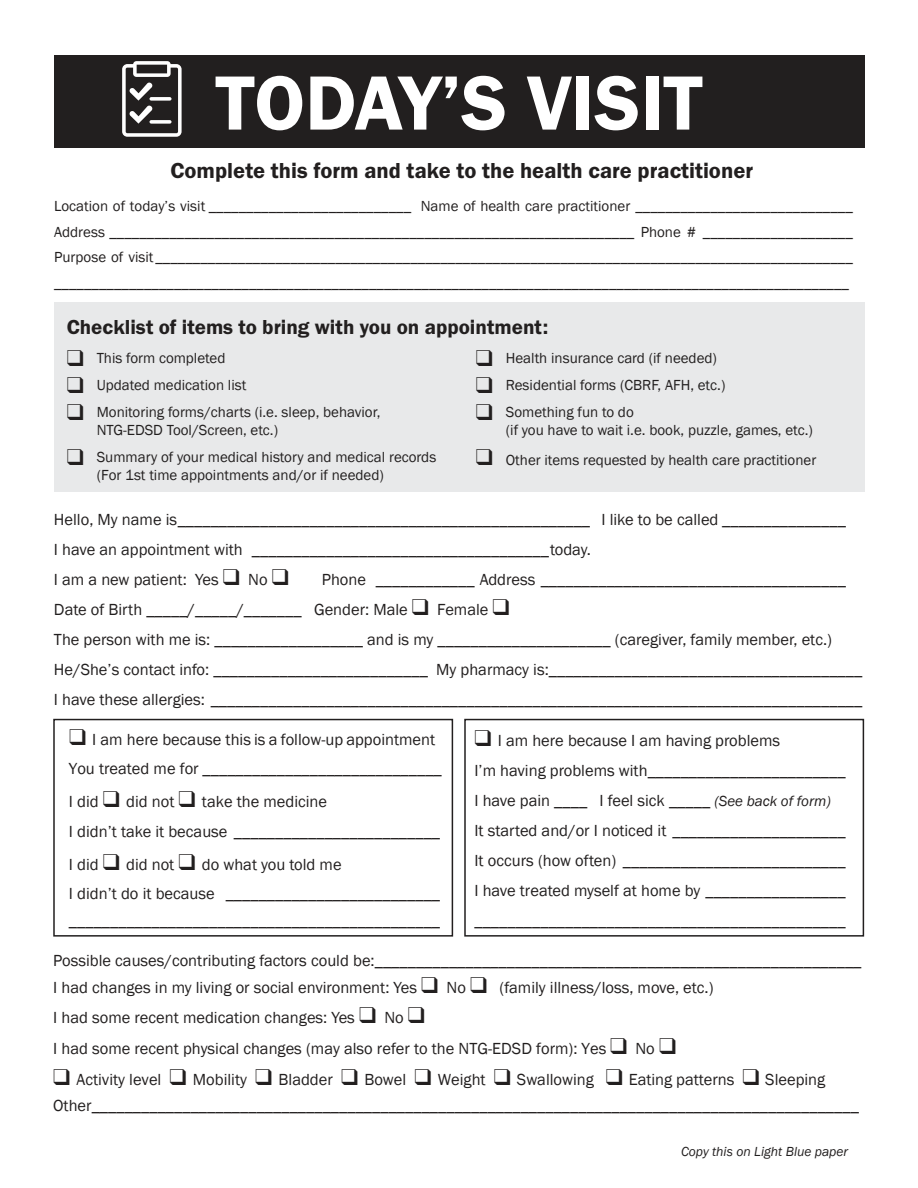
<style>
.page{position:relative;width:918px;height:1188px;background:#fff}
.page>*{position:absolute;margin:0;border:0;box-sizing:border-box;transform-origin:0 0}
.t1{font:600 79.5px "Franklin Gothic Itc T";color:#fff}
.t2{font:600 22.5px "Franklin Gothic Itc T";color:#221f1f}
.t3{font:600 21px "Franklin Gothic Itc T";color:#221f1f}
.t4{font:16.5px/30px "Franklin Gothic";color:#221f1f}
.t5{font:15px/25.5px "Franklin Gothic";color:#221f1f}
.t6{font:italic 13.5px "Franklin Gothic";color:#221f1f}
.s1{font-style:italic;font-size:15px}
</style>
<div class="page">
<div style="left:54px;top:55px;width:810px;height:93px;background:#221f1f"></div>
<div style="left:54px;top:303px;width:810px;height:189px;background:#e8e9ea"></div>
<svg style="left:122px;top:61px;width:60px;height:76px"></svg>
<svg style="left:150px;top:97px;width:22px;height:4px"></svg>
<div style="left:53px;top:719px;width:400px;height:218px;border:2px solid #221f1f"></div>
<div style="left:464px;top:719px;width:400px;height:218px;border:2px solid #221f1f"></div>
<h1 class="t1" style="left:216px;top:74px;width:488px">TODAY’S VISIT</h1>
<h2 class="t2" style="left:170px;top:162px;width:584px">Complete this form and take to the health care practitioner</h2>
<p class="t5" style="left:54px;top:195px;width:800px;text-align:justify">Location of today’s visit ___________________________ Name of health care practitioner _____________________________ Address ______________________________________________________________________ Phone # ____________________ Purpose of visit _____________________________________________________________________________________________ __________________________________________________________________________________________________________</p>
<p class="t3" style="left:67px;top:320px;width:483px">Checklist of items to bring with you on appointment:</p>
<p class="t5" style="left:67px;top:346px;width:160px">❑ This form completed</p>
<p class="t5" style="left:67px;top:373px;width:181px">❑ Updated medication list</p>
<p class="t5" style="left:97px;top:404px;width:285px;line-height:18px;text-indent:-30px">❑ Monitoring forms/charts (i.e. sleep, behavior,<br>NTG-EDSD Tool/Screen, etc.)</p>
<p class="t5" style="left:97px;top:449px;width:341px;line-height:18px;text-indent:-30px">❑ Summary of your medical history and medical records (For 1st time appointments and/or if needed)</p>
<p class="t5" style="left:476px;top:346px;width:243px">❑ Health insurance card (if needed)</p>
<p class="t5" style="left:476px;top:373px;width:251px">❑ Residential forms (CBRF, AFH, etc.)</p>
<p class="t5" style="left:506px;top:404px;width:309px;line-height:18px;text-indent:-30px">❑ Something fun to do<br>(if you have to wait i.e. book, puzzle, games, etc.)</p>
<p class="t5" style="left:476px;top:448px;width:342px">❑ Other items requested by health care practitioner</p>
<p class="t4" style="left:54px;top:505px;width:794px">Hello, My name is __________________________________________________ I like to be called _______________<br>I have an appointment with ____________________________________today.<br>I am a new patient: Yes ❑ No ❑</p>
<p class="t4" style="left:54px;top:565px;width:810px;text-indent:268px">Phone ____________ Address _____________________________________ Date of Birth _____/_____/_______ Gender: Male ❑ Female ❑<br>The person with me is: __________________ and is my _____________________ (caregiver, family member, etc.)<br>He/She’s contact info: __________________________ My pharmacy is:______________________________________ I have these allergies: _______________________________________________________________________________</p>
<p class="t4" style="left:69px;top:725px;width:374px">❑ I am here because this is a follow-up appointment<br>You treated me for _____________________________</p>
<p class="t4" style="left:69px;top:787px;width:373px">I did ❑ did not ❑ take the medicine<br>I didn’t take it because _________________________</p>
<p class="t4" style="left:69px;top:850px;width:373px">I did ❑ did not ❑ do what you told me<br>I didn’t do it because __________________________</p>
<p class="t4" style="left:69px;top:906px;width:373px">_____________________________________________</p>
<p class="t4" style="left:474px;top:726px;width:373px">❑ I am here because I am having problems<br>I’m having problems with ________________________ I have pain ____ I feel sick _____ <span class="s1">(See back of form)<br></span>It started and/or I noticed it _____________________ It occurs (how often) ___________________________ I have treated myself at home by _________________ _____________________________________________</p>
<p class="t4" style="left:53px;top:947px;width:810px;line-height:27.2px">Possible causes/contributing factors could be: ___________________________________________________________<br>I had changes in my living or social environment: Yes ❑ No ❑ (family illness/loss, move, etc.)</p>
<p class="t4" style="left:53px;top:1003px;width:624px;line-height:30.8px">I had some recent medication changes: Yes ❑ No ❑<br>I had some recent physical changes (may also refer to the NTG-EDSD form): Yes ❑ No ❑</p>
<p class="t4" style="left:53px;top:1067px;width:807px;line-height:26px">❑ Activity level ❑ Mobility ❑ Bladder ❑ Bowel ❑ Weight ❑ Swallowing ❑ Eating patterns ❑ Sleeping<br>Other_____________________________________________________________________________________________</p>
<p class="t6" style="left:681px;top:1146px;width:169px">Copy this on Light Blue paper</p>
</div>
